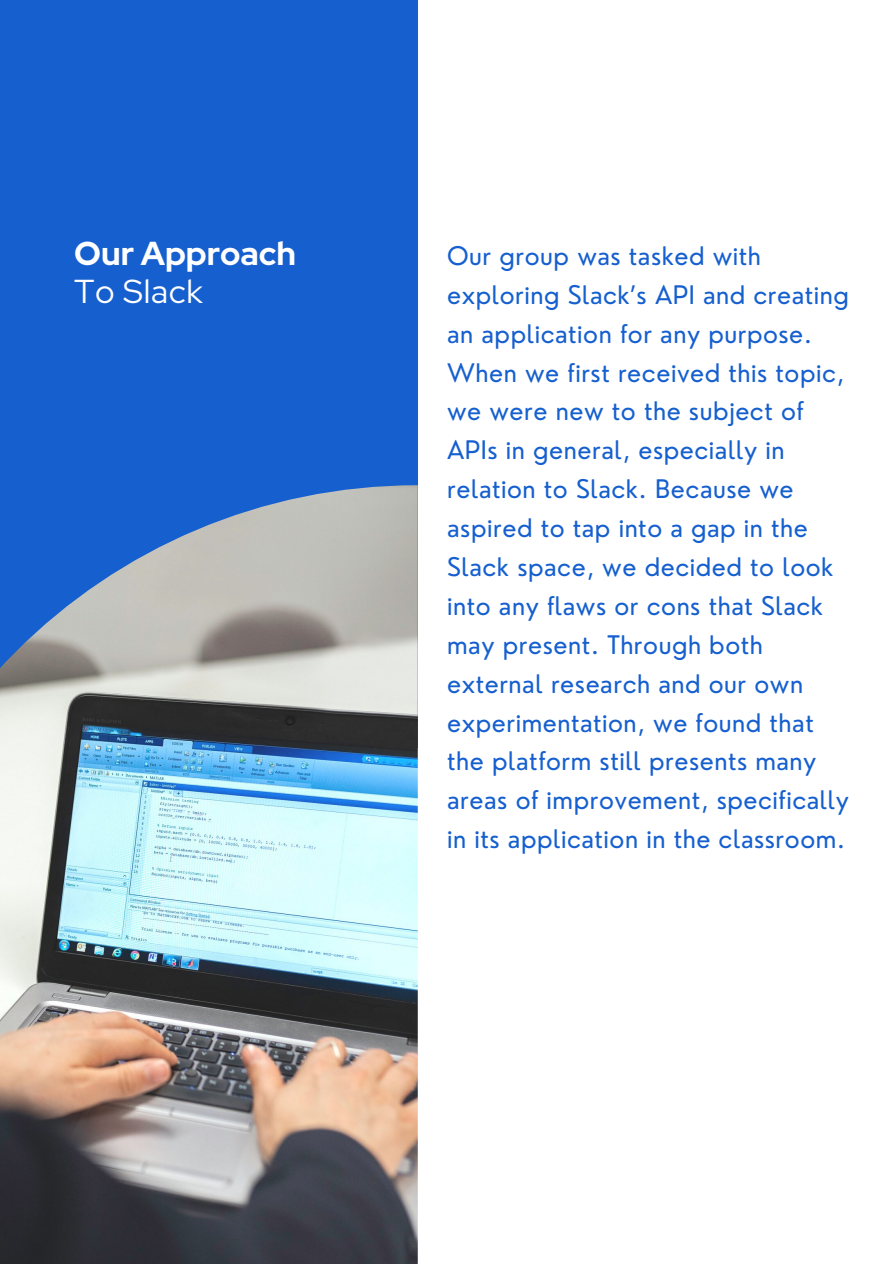
<style>
.page{position:relative;width:894px;height:1264px;background:#fff}
.page>*{position:absolute;margin:0;border:0;box-sizing:border-box;transform-origin:0 0}
.t1{font:700 33px "Red Hat Display";color:#fff}
.t2{font:33px "Red Hat Display";letter-spacing:.02em;color:#fff}
.t3{font:24.9px/38.8px "Nourd";letter-spacing:.02em;color:#155fcf}
</style>
<div class="page">
<div style="left:0;top:0;width:417px;height:748px;background:#155fcf"></div>
<img style="left:0;top:485px;width:417px;height:778px">
<p class="t1" style="left:74px;top:231px;width:223px">Our Approach</p>
<p class="t2" style="left:74px;top:269px;width:130px">To Slack</p>
<p class="t3" style="left:447px;top:236px;width:403px">Our group was tasked with exploring Slack’s API and creating an application for any purpose.<br>When we first received this topic, we were new to the subject of<br>APIs in general, especially in relation to Slack. Because we aspired to tap into a gap in the<br>Slack space, we decided to look into any flaws or cons that Slack may present. Through both external research and our own experimentation, we found that the platform still presents many areas of improvement, specifically in its application in the classroom.</p>
</div>
